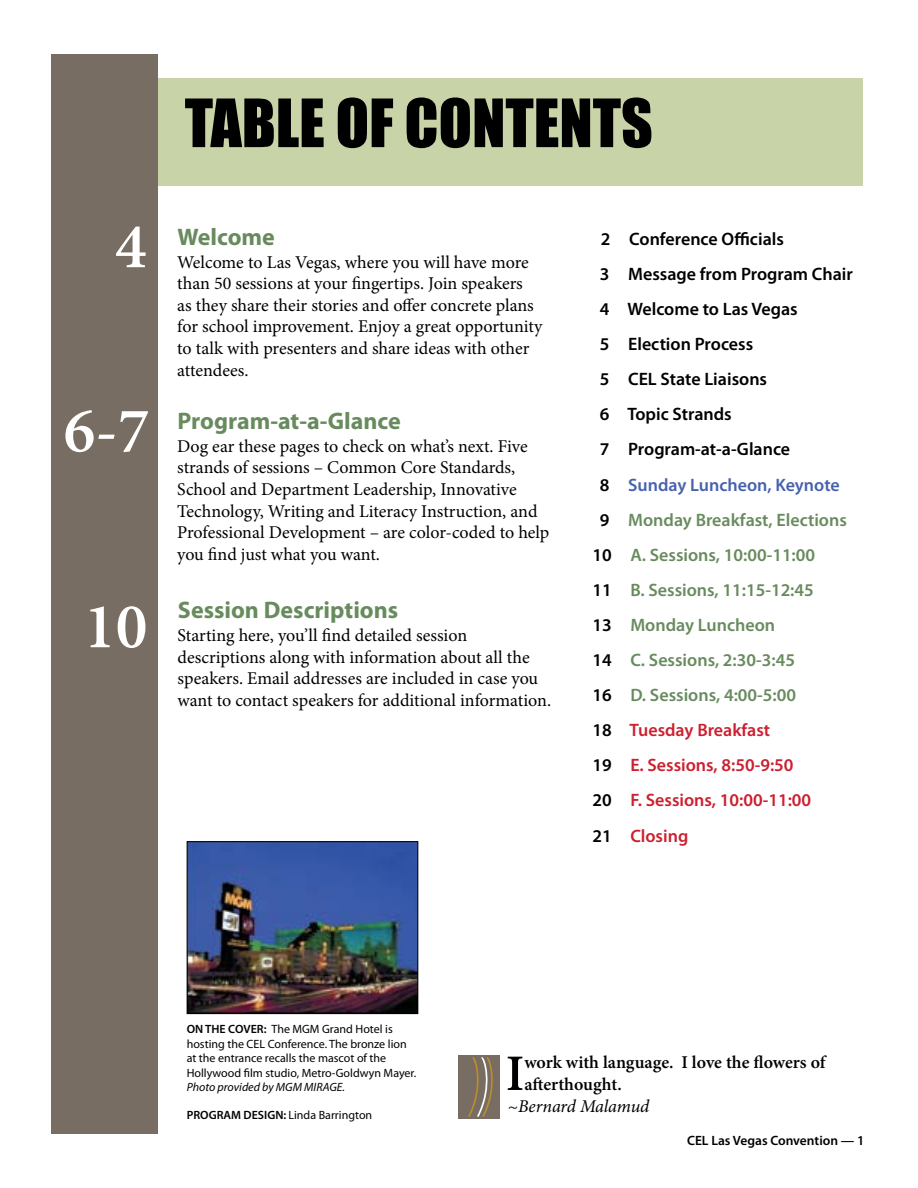
<style>
.page{position:relative;width:918px;height:1188px;background:#fff}
.page>*{position:absolute;margin:0;border:0;box-sizing:border-box;transform-origin:0 0}
.t1{font:600 64.5px "Minion Pro";color:#fff}
.t2{font:61.5px "Impact";color:#000}
.t3{font:600 51.3px "Minion Pro";color:#000}
.t4{font:700 24px "Myriad Pro";color:#688b5e}
.t5{font:18px/21.6px "Minion Pro";letter-spacing:-.005em;color:#000}
.t6{font:600 18px "Myriad Pro";color:#688b5e}
.t7{font:600 18px "Myriad Pro";color:#000}
.t8{font:600 18px "Myriad Pro";color:#cc2030}
.t9{font:600 18px "Minion Pro";letter-spacing:-.005em;color:#000}
.t10{font:600 18px "Myriad Pro";color:#4762ad}
.t11{font:italic 18px "Minion Pro";letter-spacing:-.01em;color:#000}
.t12{font:600 13.5px "Myriad Pro";color:#000}
.t13{font:12px/14.4px "Myriad Pro";color:#000}
.t14{font:italic 12px "Myriad Pro";color:#000}
.s1{color:#000}
.s2{font-weight:600}
.s3{font-style:normal}
</style>
<div class="page">
<div style="left:52px;top:78px;width:811px;height:108px;background:#c8d4a8"></div>
<div style="left:52px;top:54px;width:106px;height:1080px;background:#776d62"></div>
<div style="left:458px;top:1055px;width:41px;height:64px;background:#776d62"></div>
<svg style="left:468px;top:1057px;width:25px;height:60px"></svg>
<img style="left:189px;top:843px;width:227px;height:169px">
<div style="left:187px;top:841px;width:231px;height:173px;border:1px solid #000"></div>
<h2 class="t2" style="left:185px;top:75px;width:252px">TABLEOF CONTENTS</h2>
<h1 class="t1" style="left:115px;top:202px;width:33px">4</h1>
<h3 class="t4" style="left:178px;top:221px;width:99px">Welcome</h3>
<p class="t5" style="left:177px;top:251px;width:367px">Welcome to Las Vegas, where you will have more than 50 sessions at your fingertips. Join speakers<br>as they share their stories and offer concrete plans for school improvement. Enjoy a great opportunity to talk with presenters and share ideas with other attendees.</p>
<h1 class="t1" style="left:63px;top:386px;width:87px">6-7</h1>
<h3 class="t4" style="left:178px;top:405px;width:225px">Program-at-a-Glance</h3>
<p class="t5" style="left:177px;top:435px;width:374px">Dog ear these pages to check on what’s next. Five strands of sessions – Common Core Standards, School and Department Leadership, Innovative Technology, Writing and Literacy Instruction, and Professional Development – are color-coded to help you find just what you want.</p>
<h1 class="t1" style="left:84px;top:582px;width:65px">10</h1>
<h3 class="t4" style="left:178px;top:595px;width:222px">Session Descriptions</h3>
<p class="t5" style="left:178px;top:625px;width:375px">Starting here, you’ll find detailed session descriptions along with information about all the speakers. Email addresses are included in case you want to contact speakers for additional information.</p>
<p class="t7" style="left:601px;top:227px;width:184px">2 Conference Officials</p>
<p class="t7" style="left:600px;top:262px;width:255px">3 Message from Program Chair</p>
<p class="t7" style="left:600px;top:298px;width:199px">4 Welcome to Las Vegas</p>
<p class="t7" style="left:600px;top:333px;width:155px">5 Election Process</p>
<p class="t7" style="left:600px;top:368px;width:169px">5 CEL State Liaisons</p>
<p class="t7" style="left:600px;top:403px;width:133px">6 Topic Strands</p>
<p class="t7" style="left:600px;top:438px;width:192px">7 Program-at-a-Glance</p>
<p class="t10" style="left:600px;top:473px;width:242px"><span class="s1">8</span> Sunday Luncheon, Keynote</p>
<p class="t6" style="left:600px;top:508px;width:249px"><span class="s1">9</span> Monday Breakfast, Elections</p>
<p class="t6" style="left:592px;top:543px;width:224px"><span class="s1">10</span> A. Sessions, 10:00-11:00</p>
<p class="t6" style="left:592px;top:578px;width:223px"><span class="s1">11</span> B. Sessions, 11:15-12:45</p>
<p class="t6" style="left:592px;top:613px;width:184px"><span class="s1">13</span> Monday Luncheon</p>
<p class="t6" style="left:592px;top:649px;width:204px"><span class="s1">14</span> C. Sessions, 2:30-3:45</p>
<p class="t6" style="left:592px;top:684px;width:205px"><span class="s1">16</span> D. Sessions, 4:00-5:00</p>
<p class="t8" style="left:592px;top:719px;width:179px"><span class="s1">18</span> Tuesday Breakfast</p>
<p class="t8" style="left:592px;top:754px;width:203px"><span class="s1">19</span> E. Sessions, 8:50-9:50</p>
<p class="t8" style="left:592px;top:789px;width:220px"><span class="s1">20</span> F. Sessions, 10:00-11:00</p>
<p class="t8" style="left:592px;top:824px;width:97px"><span class="s1">21</span> Closing</p>
<p class="t13" style="left:187px;top:1022px;width:231px"><span class="s2">ON THE COVER:</span> The MGM Grand Hotel is hosting the CEL Conference. The bronze lion at the entrance recalls the mascot of the Hollywood film studio, Metro-Goldwyn Mayer.</p>
<p class="t14" style="left:187px;top:1080px;width:160px">Photo provided by MGM MIRAGE.</p>
<p class="t13" style="left:187px;top:1107px;width:187px"><span class="s2">PROGRAM DESIGN:</span> Linda Barrington</p>
<h3 class="t3" style="left:506px;top:1038px;width:20px">I</h3>
<p class="t9" style="left:524px;top:1050px;width:303px">work with language. I love the flowers of</p>
<p class="t9" style="left:524px;top:1072px;width:99px">afterthought.</p>
<p class="t11" style="left:508px;top:1094px;width:143px"><span class="s3">~</span>Bernard Malamud</p>
<p class="t12" style="left:687px;top:1132px;width:179px">CEL Las Vegas Convention — 1</p>
</div>
